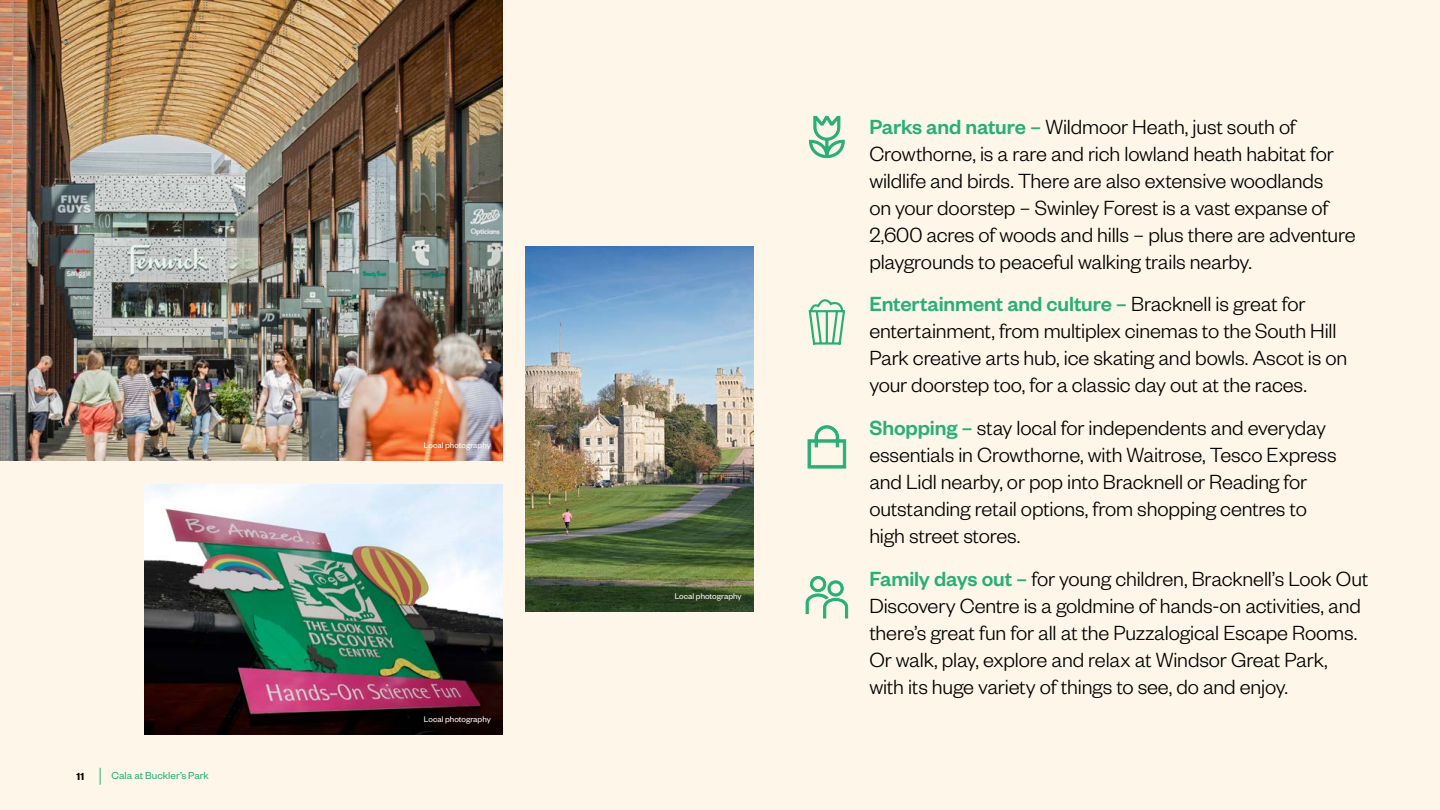
<style>
.page{position:relative;width:1440px;height:810px;background:#fef7e9}
.page>*{position:absolute;margin:0;border:0;box-sizing:border-box;transform-origin:0 0}
.t1{font:300 22.5px/27px "Founders Grotesk";letter-spacing:-.01em;color:#000}
.t2{font:22.5px "Founders Grotesk Med";letter-spacing:-.005em;color:#28af78}
.t3{font:11.25px "Founders Grotesk";color:#28af78}
.t4{font:11.25px "Founders Grotesk Sm Bd";color:#000}
.t5{font:9px "Founders Grotesk";letter-spacing:-.005em;color:#fff}
.s1{font-family:"Founders Grotesk Med";font-weight:400;color:#28af78}
.s2{font-family:"Founders Grotesk";font-weight:300;color:#000}
</style>
<div class="page">
<svg style="left:100px;top:768px;width:1px;height:17px"></svg>
<img style="left:0;top:0;width:503px;height:461px">
<img style="left:145px;top:484px;width:358px;height:251px">
<img style="left:526px;top:246px;width:228px;height:366px">
<svg style="left:809px;top:116px;width:36px;height:42px"></svg>
<svg style="left:808px;top:299px;width:38px;height:46px"></svg>
<svg style="left:808px;top:425px;width:38px;height:43px"></svg>
<svg style="left:806px;top:576px;width:42px;height:42px"></svg>
<p class="t4" style="left:76px;top:770px;width:9px">11</p>
<p class="t3" style="left:112px;top:769px;width:99px">Cala at Buckler’s Park</p>
<p class="t5" style="left:424px;top:439px;width:68px">Local photography</p>
<p class="t5" style="left:424px;top:714px;width:68px">Local photography</p>
<p class="t5" style="left:675px;top:591px;width:68px">Local photography</p>
<p class="t1" style="left:869px;top:112px;width:488px"><span class="s1">Parks and nature –</span> Wildmoor Heath, just south of Crowthorne, is a rare and rich lowland heath habitat for wildlife and birds. There are also extensive woodlands<br>on your doorstep – Swinley Forest is a vast expanse of 2,600 acres of woods and hills – plus there are adventure playgrounds to peaceful walking trails nearby.</p>
<p class="t2" style="left:869px;top:290px;width:438px">Entertainment and culture – <span class="s2">Bracknell is great for</span></p>
<p class="t1" style="left:869px;top:316px;width:479px">entertainment, from multiplex cinemas to the South Hill<br>Park creative arts hub, ice skating and bowls. Ascot is on your doorstep too, for a classic day out at the races.</p>
<p class="t1" style="left:869px;top:413px;width:469px"><span class="s1">Shopping –</span> stay local for independents and everyday essentials in Crowthorne, with Waitrose, Tesco Express and Lidl nearby, or pop into Bracknell or Reading for outstanding retail options, from shopping centres to high street stores.</p>
<p class="t1" style="left:869px;top:564px;width:501px"><span class="s1">Family days out –</span> for young children, Bracknell’s Look Out Discovery Centre is a goldmine of hands-on activities, and there’s great fun for all at the Puzzalogical Escape Rooms.<br>Or walk, play, explore and relax at Windsor Great Park,<br>with its huge variety of things to see, do and enjoy.</p>
</div>
